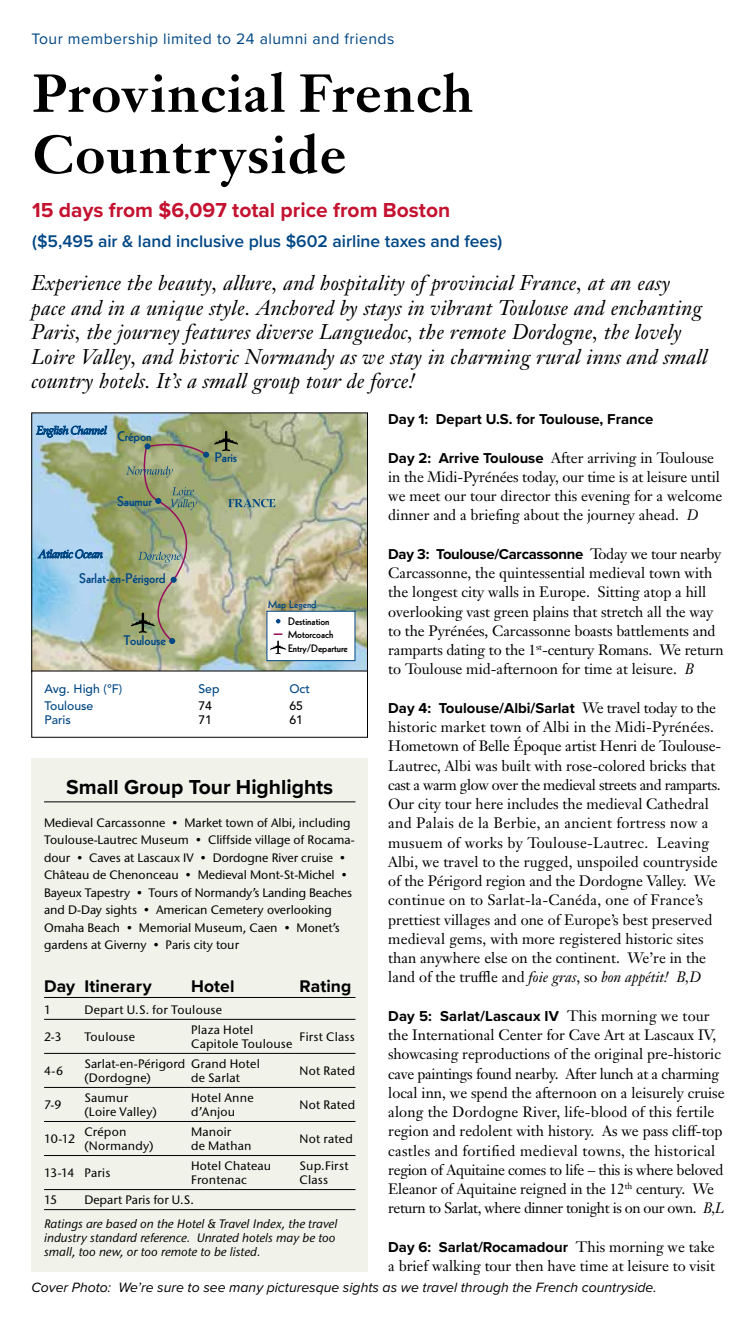
<style>
.page{position:relative;width:756px;height:1323px;background:#fff}
.page>*{position:absolute;margin:0;border:0;box-sizing:border-box;transform-origin:0 0}
.t1{font:500 56px/61.2px "Janson URW";color:#000}
.t2{font:italic 21px/24.5px "Janson Text LT Pro";letter-spacing:.01em;color:#000}
.t3{font:700 21px "Proxima Nova";color:#c41230}
.t4{font:700 21px "Proxima Nova";color:#000}
.t5{font:600 17.5px "Proxima Nova";color:#004785}
.t6{font:700 17.5px "Proxima Nova";letter-spacing:.005em;color:#000}
.t7{font:15.75px "Proxima Nova";letter-spacing:.03em;color:#004785}
.t8{font:14.88px/19.2px "Janson Text LT Pro";color:#000}
.t9{font:700 14.88px "Proxima Nova";color:#000}
.t10{font:700 14.88px "Proxima Nova";letter-spacing:-.02em;color:#000}
.t11{font:italic 14px "Proxima Nova";color:#000}
.t12{font:800 13.47px "Kabel LT Pro";color:#004785}
.t13{font:500 12.25px/17.5px "Stone Sans ITC Std";color:#000}
.t14{font:italic 500 12.25px/14px "Stone Sans ITC Std";color:#000}
.t15{font:500 12.25px "Stone Sans ITC Std";letter-spacing:.02em;color:#000}
.t16{font:500 12.25px "Avenir LT Pro";color:#004785}
.t17{font:500 12.25px "Avenir LT Pro";color:#000}
.t18{font:800 10.5px/13.5px "Kabel LT Pro";color:#000}
.t19{font:800 10.5px "Kabel LT Pro";color:#004785}
.s1{font-family:"Proxima Nova";font-weight:700}
.s2{font-style:italic}
.s3{font-family:"Janson Text LT Pro";font-weight:400}
</style>
<div class="page">
<div style="left:32px;top:758px;width:336px;height:513px;background:#f1f2ea"></div>
<hr style="left:44px;top:801px;width:311px;height:1px;background:#000">
<hr style="left:44px;top:997px;width:311px;height:1px;background:#000">
<hr style="left:44px;top:1019px;width:311px;height:1px;background:#000">
<hr style="left:44px;top:1053px;width:311px;height:1px;background:#000">
<hr style="left:44px;top:1087px;width:311px;height:1px;background:#000">
<hr style="left:44px;top:1121px;width:311px;height:1px;background:#000">
<hr style="left:44px;top:1155px;width:311px;height:1px;background:#000">
<hr style="left:44px;top:1189px;width:311px;height:1px;background:#000">
<hr style="left:44px;top:1209px;width:311px;height:1px;background:#000">
<img style="left:33px;top:414px;width:333px;height:256px">
<svg style="left:38px;top:548px;width:65px;height:12px"></svg>
<svg style="left:36px;top:424px;width:71px;height:13px"></svg>
<div style="left:267px;top:611px;width:88px;height:50px;background:#fff;border:1px solid #004785"></div>
<img style="left:126px;top:431px;width:160px;height:223px">
<div style="left:31px;top:412px;width:337px;height:260px;border:1px solid #000"></div>
<div style="left:31px;top:671px;width:337px;height:67px;border:1px solid #000"></div>
<p class="t7" style="left:32px;top:27px;width:364px">Tour membership limited to 24 alumni and friends</p>
<h1 class="t1" style="left:32px;top:64px;width:443px">Provincial French<br>Countryside</h1>
<h2 class="t3" style="left:32px;top:194px;width:420px">15 days from $6,097 total price from Boston</h2>
<p class="t5" style="left:32px;top:228px;width:472px">($5,495 air &amp; land inclusive plus $602 airline taxes and fees)</p>
<p class="t2" style="left:32px;top:271px;width:677px">Experience the beauty, allure, and hospitality of provincial France, at an easy pace and in a unique style. Anchored by stays in vibrant Toulouse and enchanting Paris, the journey features diverse Languedoc, the remote Dordogne, the lovely Loire Valley, and historic Normandy as we stay in charming rural inns and small country hotels. It’s a small group tour de force!</p>
<p class="t12" style="left:117px;top:429px;width:36px">Crépon</p>
<p class="t12" style="left:117px;top:493px;width:36px">Saumur</p>
<p class="t12" style="left:79px;top:571px;width:88px">Sarlat-en-Périgord</p>
<p class="t12" style="left:124px;top:633px;width:44px">Toulouse</p>
<p class="t12" style="left:215px;top:449px;width:24px">Paris</p>
<p class="t19" style="left:268px;top:598px;width:50px">Map Legend</p>
<p class="t18" style="left:288px;top:614px;width:61px">Destination<br>Motorcoach<br>Entry/Departure</p>
<p class="t16" style="left:44px;top:681px;width:79px">Avg. High (°F)</p>
<p class="t16" style="left:198px;top:681px;width:23px">Sep</p>
<p class="t16" style="left:289px;top:681px;width:22px">Oct</p>
<p class="t16" style="left:44px;top:699px;width:51px">Toulouse</p>
<p class="t17" style="left:198px;top:699px;width:15px">74</p>
<p class="t17" style="left:289px;top:699px;width:15px">65</p>
<p class="t16" style="left:44px;top:713px;width:28px">Paris</p>
<p class="t17" style="left:198px;top:713px;width:15px">71</p>
<p class="t17" style="left:289px;top:713px;width:15px">61</p>
<h2 class="t4" style="left:66px;top:771px;width:269px">Small Group Tour Highlights</h2>
<p class="t13" style="left:44px;top:814px;width:312px">Medieval Carcassonne • Market town of Albi, including Toulouse-Lautrec Museum • Cliffside village of Rocama&shy;dour • Caves at Lascaux IV • Dordogne River cruise • Château de Chenonceau • Medieval Mont-St-Michel • Bayeux Tapestry • Tours of Normandy’s Landing Beaches and D-Day sights • American Cemetery overlooking Omaha Beach • Memorial Museum, Caen • Monet’s gardens at Giverny • Paris city tour</p>
<p class="t6" style="left:44px;top:973px;width:109px">Day Itinerary</p>
<p class="t6" style="left:191px;top:973px;width:45px">Hotel</p>
<p class="t6" style="left:300px;top:973px;width:53px">Rating</p>
<p class="t13" style="left:44px;top:1001px;width:9px">1</p>
<p class="t13" style="left:84px;top:1001px;width:139px">Depart U.S. for Toulouse</p>
<p class="t13" style="left:44px;top:1028px;width:19px">2-3</p>
<p class="t13" style="left:84px;top:1028px;width:52px">Toulouse</p>
<p class="t15" style="left:191px;top:1022px;width:64px">Plaza Hotel</p>
<p class="t13" style="left:300px;top:1028px;width:57px">First Class</p>
<p class="t13" style="left:191px;top:1035px;width:103px">Capitole Toulouse</p>
<p class="t13" style="left:44px;top:1062px;width:21px">4-6</p>
<p class="t13" style="left:84px;top:1055px;width:177px">Sarlat-en-Périgord Grand Hotel</p>
<p class="t15" style="left:300px;top:1063px;width:57px">Not Rated</p>
<p class="t15" style="left:84px;top:1070px;width:68px">(Dordogne)</p>
<p class="t15" style="left:191px;top:1070px;width:50px">de Sarlat</p>
<p class="t13" style="left:44px;top:1096px;width:19px">7-9</p>
<p class="t13" style="left:84px;top:1089px;width:45px">Saumur</p>
<p class="t15" style="left:191px;top:1090px;width:64px">Hotel Anne</p>
<p class="t15" style="left:300px;top:1097px;width:57px">Not Rated</p>
<p class="t15" style="left:84px;top:1104px;width:74px">(Loire Valley)</p>
<p class="t13" style="left:191px;top:1103px;width:46px">d’Anjou</p>
<p class="t13" style="left:44px;top:1130px;width:33px">10-12</p>
<p class="t13" style="left:84px;top:1123px;width:44px">Crépon</p>
<p class="t13" style="left:191px;top:1123px;width:42px">Manoir</p>
<p class="t15" style="left:300px;top:1131px;width:55px">Not rated</p>
<p class="t15" style="left:84px;top:1138px;width:71px">(Normandy)</p>
<p class="t15" style="left:191px;top:1138px;width:62px">de Mathan</p>
<p class="t13" style="left:44px;top:1164px;width:68px">13-14 Paris</p>
<p class="t13" style="left:191px;top:1157px;width:82px">Hotel Chateau</p>
<p class="t13" style="left:300px;top:1157px;width:50px">Sup.First</p>
<p class="t13" style="left:191px;top:1171px;width:58px">Frontenac</p>
<p class="t13" style="left:300px;top:1171px;width:30px">Class</p>
<p class="t13" style="left:44px;top:1191px;width:15px">15</p>
<p class="t13" style="left:84px;top:1191px;width:111px">Depart Paris for U.S.</p>
<p class="t14" style="left:44px;top:1217px;width:295px">Ratings are based on the Hotel &amp; Travel Index, the travel industry standard reference. Unrated hotels may be too small, too new, or too remote to be listed.</p>
<p class="t9" style="left:388px;top:408px;width:267px">Day 1: Depart U.S. for Toulouse, France</p>
<p class="t8" style="left:388px;top:448px;width:336px"><span class="s1">Day 2: Arrive Toulouse</span> After arriving in Toulouse in the Midi-Pyrénées today, our time is at leisure until we meet our tour director this evening for a welcome dinner and a briefing about the journey ahead. <span class="s2">D</span></p>
<p class="t10" style="left:388px;top:543px;width:335px">Day 3: Toulouse/Carcassonne <span class="s3">Today we tour nearby</span></p>
<p class="t8" style="left:388px;top:563px;width:337px">Carcassonne, the quintessential medieval town with the longest city walls in Europe. Sitting atop a hill overlooking vast green plains that stretch all the way to the Pyrénées, Carcassonne boasts battlements and ramparts dating to the 1<sup>st</sup>-century Romans. We return to Toulouse mid-afternoon for time at leisure. <span class="s2">B</span></p>
<p class="t9" style="left:388px;top:697px;width:329px">Day 4: Toulouse/Albi/Sarlat <span class="s3">We travel today to the</span></p>
<p class="t8" style="left:388px;top:717px;width:334px">historic market town of Albi in the Midi-Pyrénées.<br>Hometown of Belle Époque artist Henri de Toulouse-Lautrec, Albi was built with rose-colored bricks that cast a warm glow over the medieval streets and ramparts.<br>Our city tour here includes the medieval Cathedral and Palais de la Berbie, an ancient fortress now a musuem of works by Toulouse-Lautrec. Leaving Albi, we travel to the rugged, unspoiled countryside of the Périgord region and the Dordogne Valley. We continue on to Sarlat-la-Canéda, one of France’s prettiest villages and one of Europe’s best preserved medieval gems, with more registered historic sites than anywhere else on the continent. We’re in the land of the truffle and <span class="s2">foie gras</span>, so <span class="s2">bon appétit! B,D</span></p>
<p class="t9" style="left:388px;top:1005px;width:323px">Day 5: Sarlat/Lascaux IV <span class="s3">This morning we tour</span></p>
<p class="t8" style="left:388px;top:1025px;width:338px">the International Center for Cave Art at Lascaux IV, showcasing reproductions of the original pre-historic cave paintings found nearby. After lunch at a charming local inn, we spend the afternoon on a leisurely cruise along the Dordogne River, life-blood of this fertile region and redolent with history. As we pass cliff-top castles and fortified medieval towns, the historical region of Aquitaine comes to life – this is where beloved Eleanor of Aquitaine reigned in the 12<sup>th</sup> century. We return to Sarlat, where dinner tonight is on our own. <span class="s2">B,L</span></p>
<p class="t9" style="left:388px;top:1236px;width:328px">Day 6: Sarlat/Rocamadour <span class="s3">This morning we take</span></p>
<p class="t8" style="left:388px;top:1256px;width:329px">a brief walking tour then have time at leisure to visit</p>
<p class="t11" style="left:31px;top:1277px;width:627px">Cover Photo: We’re sure to see many picturesque sights as we travel through the French countryside.</p>
</div>
